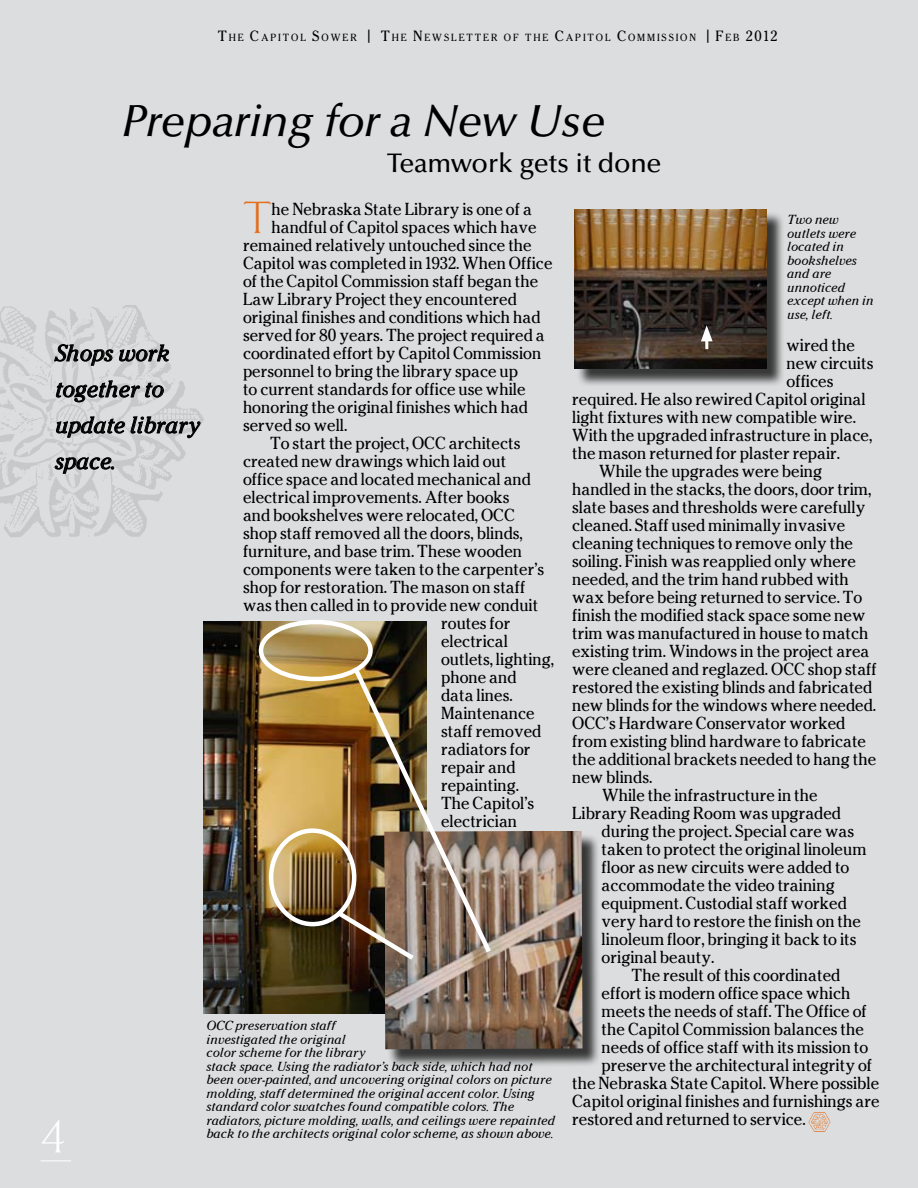
<style>
.page{position:relative;width:918px;height:1188px;background:#dcddde}
.page>*{position:absolute;margin:0;border:0;box-sizing:border-box;transform-origin:0 0}
.t1{font:italic 500 45px "Optima LT Std";letter-spacing:-.01em;color:#000}
.t2{font:45px "Shango";color:#fff}
.t3{font:44.7px "Shango";color:#e36f1e}
.t4{font:500 27px "Optima LT Std";letter-spacing:-.01em;color:#000}
.t5{font:italic 21px/36px "Cheltenham";color:#000}
.t6{font:15px "Cheltenham";color:#000}
.t7{font:italic 12px/13.5px "Cheltenham";color:#000}
.t8{font:8.85px "Cheltenham";letter-spacing:.215em;color:#000}
.s1{font-size:12.75px}
</style>
<div class="page">
<img style="left:0;top:305px;width:204px;height:232px">
<svg style="left:54px;top:342px;width:115px;height:24px"></svg>
<svg style="left:56px;top:378px;width:108px;height:25px"></svg>
<svg style="left:56px;top:416px;width:145px;height:23px"></svg>
<svg style="left:54px;top:455px;width:61px;height:19px"></svg>
<hr style="left:40px;top:1160px;width:31px;height:1px;background:#fff">
<img style="left:204px;top:621px;width:223px;height:393px">
<div style="left:387px;top:833px;width:214px;height:235px;background:#000;opacity:.75"></div>
<img style="left:384px;top:831px;width:199px;height:218px">
<img style="left:808px;top:1112px;width:23px;height:20px">
<div style="left:259px;top:620px;width:114px;height:61px;border:4px solid #fff;border-radius:50%"></div>
<div style="left:269px;top:828px;width:87px;height:98px;border:4px solid #fff;border-radius:50%"></div>
<img style="left:332px;top:663px;width:163px;height:301px">
<div style="left:577px;top:212px;width:208px;height:176px;background:#000;opacity:.75"></div>
<img style="left:574px;top:209px;width:192px;height:160px">
<svg style="left:701px;top:325px;width:12px;height:24px"></svg>
<p class="t8" style="left:218px;top:31px;width:561px"><span class="s1">T</span>HE <span class="s1">C</span>APITOL <span class="s1">S</span>OWER <span class="s1">| T</span>HE <span class="s1">N</span>EWSLETT ER OF THE <span class="s1">C</span>APITOL <span class="s1">C</span>OMMISSION <span class="s1">| F</span>EB <span class="s1">2012</span></p>
<h1 class="t1" style="left:122px;top:95px;width:486px">Preparing for a New Use</h1>
<h3 class="t4" style="left:387px;top:148px;width:276px">Teamwork gets it done</h3>
<h3 class="t5" style="left:54px;top:335px;width:146px">Shops work together to update library space.</h3>
<h2 class="t3" style="left:243px;top:191px;width:30px">T</h2>
<p class="t6" style="left:272px;top:199px;width:262px">he Nebraska State Library is one of a</p>
<p class="t6" style="left:272px;top:217px;width:267px">handful of Capitol spaces which have</p>
<p class="t6" style="left:243px;top:235px;width:290px">remained relatively untouched since the</p>
<p class="t6" style="left:243px;top:253px;width:311px">Capitol was completed in 1932. When Office</p>
<p class="t6" style="left:243px;top:271px;width:297px">of the Capitol Commission staff began the</p>
<p class="t6" style="left:243px;top:289px;width:275px">Law Library Project they encountered</p>
<p class="t6" style="left:243px;top:307px;width:299px">original finishes and conditions which had</p>
<p class="t6" style="left:243px;top:325px;width:303px">served for 80 years. The project required a</p>
<p class="t6" style="left:243px;top:343px;width:300px">coordinated effort by Capitol Commission</p>
<p class="t6" style="left:243px;top:361px;width:277px">personnel to bring the library space up</p>
<p class="t6" style="left:243px;top:379px;width:284px">to current standards for office use while</p>
<p class="t6" style="left:243px;top:397px;width:287px">honoring the original finishes which had</p>
<p class="t6" style="left:243px;top:415px;width:106px">served so well.</p>
<p class="t6" style="left:270px;top:433px;width:252px">To start the project, OCC architects</p>
<p class="t6" style="left:243px;top:451px;width:265px">created new drawings which laid out</p>
<p class="t6" style="left:243px;top:469px;width:290px">office space and located mechanical and</p>
<p class="t6" style="left:243px;top:487px;width:268px">electrical improvements. After books</p>
<p class="t6" style="left:243px;top:505px;width:273px">and bookshelves were relocated, OCC</p>
<p class="t6" style="left:243px;top:523px;width:281px">shop staff removed all the doors, blinds,</p>
<p class="t6" style="left:243px;top:541px;width:281px">furniture, and base trim. These wooden</p>
<p class="t6" style="left:243px;top:559px;width:303px">components were taken to the carpenter’s</p>
<p class="t6" style="left:243px;top:577px;width:284px">shop for restoration. The mason on staff</p>
<p class="t6" style="left:243px;top:595px;width:297px">was then called in to provide new conduit</p>
<p class="t6" style="left:441px;top:613px;width:71px">routes for</p>
<p class="t6" style="left:441px;top:631px;width:68px">electrical</p>
<p class="t6" style="left:441px;top:649px;width:114px">outlets, lighting,</p>
<p class="t6" style="left:441px;top:667px;width:77px">phone and</p>
<p class="t6" style="left:441px;top:685px;width:73px">data lines.</p>
<p class="t6" style="left:441px;top:703px;width:95px">Maintenance</p>
<p class="t6" style="left:441px;top:721px;width:102px">staff removed</p>
<p class="t6" style="left:441px;top:739px;width:91px">radiators for</p>
<p class="t6" style="left:441px;top:757px;width:76px">repair and</p>
<p class="t6" style="left:441px;top:775px;width:80px">repainting.</p>
<p class="t6" style="left:441px;top:793px;width:95px">The Capitol’s</p>
<p class="t6" style="left:441px;top:811px;width:78px">electrician</p>
<h1 class="t2" style="left:40px;top:1110px;width:26px">4</h1>
<p class="t7" style="left:206px;top:1019px;width:350px">OCC preservation staff<br>investigated the original<br>color scheme for the library<br>stack space. Using the radiator’s back side, which had not been over-painted, and uncovering original colors on picture molding, staff determined the original accent color. Using standard color swatches found compatible colors. The radiators, picture molding, walls, and ceilings were repainted back to the architects original color scheme, as shown above.</p>
<p class="t7" style="left:787px;top:213px;width:88px">Two new outlets were located in bookshelves and are unnoticed except when in use, left.</p>
<p class="t6" style="left:787px;top:335px;width:70px">wired the</p>
<p class="t6" style="left:787px;top:353px;width:88px">new circuits</p>
<p class="t6" style="left:787px;top:371px;width:48px">offices</p>
<p class="t6" style="left:572px;top:389px;width:295px">required. He also rewired Capitol original</p>
<p class="t6" style="left:572px;top:407px;width:285px">light fixtures with new compatible wire.</p>
<p class="t6" style="left:572px;top:425px;width:302px">With the upgraded infrastructure in place,</p>
<p class="t6" style="left:572px;top:443px;width:269px">the mason returned for plaster repair.</p>
<p class="t6" style="left:599px;top:461px;width:225px">While the upgrades were being</p>
<p class="t6" style="left:572px;top:479px;width:301px">handled in the stacks, the doors, door trim,</p>
<p class="t6" style="left:572px;top:497px;width:295px">slate bases and thresholds were carefully</p>
<p class="t6" style="left:572px;top:515px;width:275px">cleaned. Staff used minimally invasive</p>
<p class="t6" style="left:572px;top:533px;width:283px">cleaning techniques to remove only the</p>
<p class="t6" style="left:572px;top:551px;width:286px">soiling. Finish was reapplied only where</p>
<p class="t6" style="left:572px;top:569px;width:278px">needed, and the trim hand rubbed with</p>
<p class="t6" style="left:572px;top:587px;width:292px">wax before being returned to service. To</p>
<p class="t6" style="left:572px;top:605px;width:295px">finish the modified stack space some new</p>
<p class="t6" style="left:572px;top:623px;width:298px">trim was manufactured in house to match</p>
<p class="t6" style="left:572px;top:641px;width:299px">existing trim. Windows in the project area</p>
<p class="t6" style="left:572px;top:659px;width:306px">were cleaned and reglazed. OCC shop staff</p>
<p class="t6" style="left:572px;top:677px;width:302px">restored the existing blinds and fabricated</p>
<p class="t6" style="left:572px;top:695px;width:306px">new blinds for the windows where needed.</p>
<p class="t6" style="left:572px;top:713px;width:275px">OCC’s Hardware Conservator worked</p>
<p class="t6" style="left:572px;top:731px;width:295px">from existing blind hardware to fabricate</p>
<p class="t6" style="left:572px;top:749px;width:306px">the additional brackets needed to hang the</p>
<p class="t6" style="left:572px;top:767px;width:82px">new blinds.</p>
<p class="t6" style="left:602px;top:785px;width:217px">While the infrastructure in the</p>
<p class="t6" style="left:572px;top:803px;width:271px">Library Reading Room was upgraded</p>
<p class="t6" style="left:602px;top:821px;width:254px">during the project. Special care was</p>
<p class="t6" style="left:602px;top:839px;width:266px">taken to protect the original linoleum</p>
<p class="t6" style="left:602px;top:857px;width:249px">floor as new circuits were added to</p>
<p class="t6" style="left:602px;top:875px;width:235px">accommodate the video training</p>
<p class="t6" style="left:602px;top:893px;width:247px">equipment. Custodial staff worked</p>
<p class="t6" style="left:602px;top:911px;width:261px">very hard to restore the finish on the</p>
<p class="t6" style="left:602px;top:929px;width:256px">linoleum floor, bringing it back to its</p>
<p class="t6" style="left:602px;top:947px;width:114px">original beauty.</p>
<p class="t6" style="left:632px;top:965px;width:210px">The result of this coordinated</p>
<p class="t6" style="left:602px;top:983px;width:250px">effort is modern office space which</p>
<p class="t6" style="left:602px;top:1001px;width:267px">meets the needs of staff. The Office of</p>
<p class="t6" style="left:602px;top:1019px;width:264px">the Capitol Commission balances the</p>
<p class="t6" style="left:602px;top:1037px;width:268px">needs of office staff with its mission to</p>
<p class="t6" style="left:602px;top:1055px;width:272px">preserve the architectural integrity of</p>
<p class="t6" style="left:572px;top:1073px;width:309px">the Nebraska State Capitol. Where possible</p>
<p class="t6" style="left:572px;top:1091px;width:309px">Capitol original finishes and furnishings are</p>
<p class="t6" style="left:572px;top:1109px;width:235px">restored and returned to service.</p>
</div>
